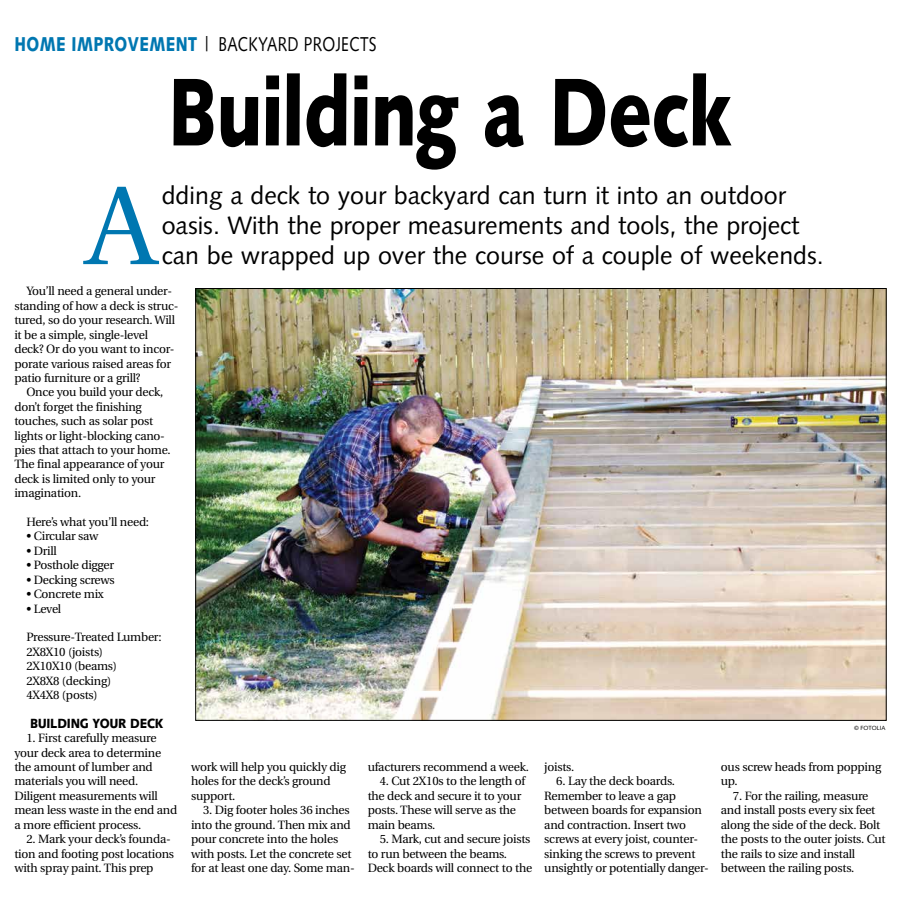
<style>
.page{position:relative;width:900px;height:908px;background:#fff}
.page>*{position:absolute;margin:0;border:0;box-sizing:border-box;transform-origin:0 0}
.t1{font:111.7px "Utopia";color:#0077b1}
.t2{font:900 96px "Syntax";letter-spacing:-.015em;color:#000;scale:.77 1}
.t3{font:25px/30px "Syntax";color:#000}
.t4{font:20px "Syntax";letter-spacing:.025em;color:#000;scale:.77 1}
.t5{font:900 13.3px "Syntax";letter-spacing:-.02em;color:#000;scale:.91 1}
.t6{font:12px/14.4px "Utopia";letter-spacing:-.02em;color:#000}
.t7{font:6px "Syntax";color:#000}
.s1{font-weight:900;color:#0077b1}
</style>
<div class="page">
<img style="left:197px;top:290px;width:687px;height:428px">
<h3 class="t4" style="left:14px;top:32px;width:472px"><span class="s1">HOME IMPROVEMENT</span> | BACKYARD PROJECTS</h3>
<h2 class="t2" style="left:168px;top:55px;width:734px">Building a Deck</h2>
<h1 class="t1" style="left:86px;top:164px;width:72px">A</h1>
<h3 class="t3" style="left:162px;top:180px;width:664px">dding a deck to your backyard can turn it into an outdoor oasis. With the proper measurements and tools, the project can be wrapped up over the course of a couple of weekends.</h3>
<p class="t6" style="left:14px;top:284px;width:166px;text-indent:12px">You’ll need a general under&shy;standing of how a deck is struc&shy;tured, so do your research. Will it be a simple, single-level deck? Or do you want to incor&shy;porate various raised areas for patio furniture or a grill?</p>
<p class="t6" style="left:14px;top:385px;width:158px;text-indent:12px">Once you build your deck, don’t forget the finishing touches, such as solar post lights or light-blocking cano&shy;pies that attach to your home.<br>The final appearance of your deck is limited only to your imagination.</p>
<p class="t6" style="left:26px;top:515px;width:124px">Here’s what you’ll need:</p>
<p class="t6" style="left:26px;top:529px;width:74px">• Circular saw</p>
<p class="t6" style="left:26px;top:543px;width:32px">• Drill</p>
<p class="t6" style="left:26px;top:558px;width:89px">• Posthole digger</p>
<p class="t6" style="left:26px;top:572px;width:90px">• Decking screws</p>
<p class="t6" style="left:26px;top:587px;width:79px">• Concrete mix</p>
<p class="t6" style="left:26px;top:601px;width:36px">• Level</p>
<p class="t6" style="left:26px;top:630px;width:137px">Pressure-Treated Lumber:<br>2X8X10 (joists)<br>2X10X10 (beams)<br>2X8X8 (decking)<br>4X4X8 (posts)</p>
<p class="t5" style="left:30px;top:715px;width:148px">BUILDING YOUR DECK</p>
<p class="t6" style="left:14px;top:731px;width:164px;text-indent:12px">1. First carefully measure your deck area to determine the amount of lumber and materials you will need.<br>Diligent measurements will mean less waste in the end and a more efficient process.</p>
<p class="t6" style="left:14px;top:831px;width:161px;text-indent:12px">2. Mark your deck’s founda&shy;tion and footing post locations with spray paint. This prep</p>
<p class="t6" style="left:191px;top:759px;width:157px">work will help you quickly dig holes for the deck’s ground support.</p>
<p class="t6" style="left:191px;top:803px;width:165px;text-indent:12px">3. Dig footer holes 36 inches into the ground. Then mix and pour concrete into the holes with posts. Let the concrete set for at least one day. Some man-</p>
<p class="t6" style="left:368px;top:759px;width:163px">ufacturers recommend a week.</p>
<p class="t6" style="left:368px;top:774px;width:159px;text-indent:12px">4. Cut 2X10s to the length of the deck and secure it to your posts. These will serve as the main beams.</p>
<p class="t6" style="left:368px;top:831px;width:166px;text-indent:12px">5. Mark, cut and secure joists to run between the beams.<br>Deck boards will connect to the</p>
<p class="t6" style="left:544px;top:759px;width:31px">joists.</p>
<p class="t6" style="left:544px;top:774px;width:166px;text-indent:12px">6. Lay the deck boards.<br>Remember to leave a gap between boards for expansion and contraction. Insert two screws at every joist, counter&shy;sinking the screws to prevent unsightly or potentially danger-</p>
<p class="t7" style="left:854px;top:724px;width:33px">© FOTOLIA</p>
<p class="t6" style="left:721px;top:759px;width:162px">ous screw heads from popping up.</p>
<p class="t6" style="left:721px;top:788px;width:166px;text-indent:12px">7. For the railing, measure and install posts every six feet along the side of the deck. Bolt the posts to the outer joists. Cut the rails to size and install between the railing posts.</p>
</div>
